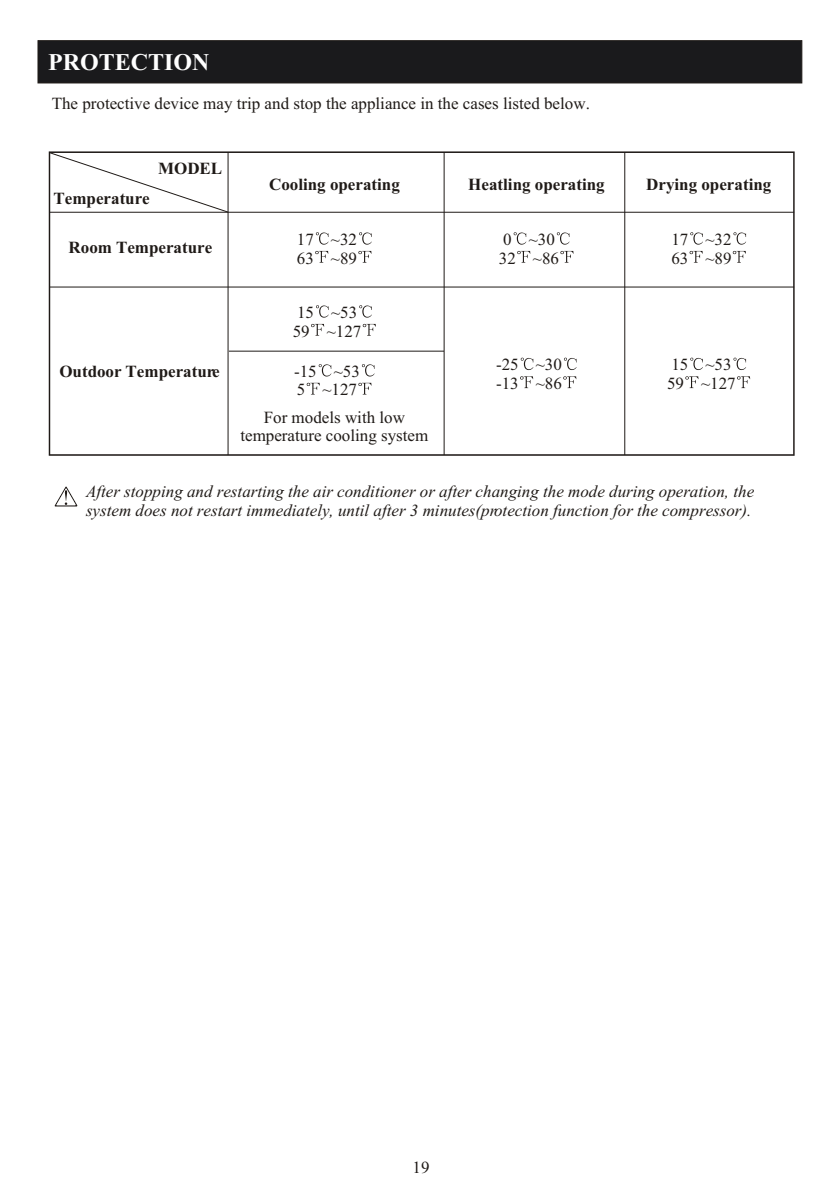
<style>
.page{position:relative;width:840px;height:1192px;background:#fff}
.page>*{position:absolute;margin:0;border:0;box-sizing:border-box;transform-origin:0 0}
.t1{font:700 24px "Times New Roman";color:#fff}
.t2{font:17px/18.8px "Times New Roman";color:#1f1a17}
.t3{font:italic 17px/18.8px "Times New Roman";color:#1f1a17}
.t4{font:700 17px "Times New Roman";color:#1f1a17}
</style>
<div class="page">
<div style="left:38px;top:40px;width:764px;height:43px;background:#1a1a1c;border:1px solid #1f1a17"></div>
<svg style="left:54px;top:486px;width:24px;height:21px"></svg>
<svg style="left:49px;top:151px;width:746px;height:305px"></svg>
<h1 class="t1" style="left:48px;top:54px;width:163px">PROTECTION</h1>
<p class="t2" style="left:52px;top:96px;width:540px">The protective device may trip and stop the appliance in the cases listed below.</p>
<p class="t4" style="left:54px;top:192px;width:98px">Temperature</p>
<p class="t4" style="left:158px;top:163px;width:66px">MODEL</p>
<p class="t4" style="left:69px;top:242px;width:145px">Room Temperature</p>
<p class="t4" style="left:59px;top:366px;width:162px">Outdoor Temperature</p>
<p class="t4" style="left:269px;top:179px;width:132px">Cooling operating</p>
<p class="t4" style="left:468px;top:179px;width:138px">Heatling operating</p>
<p class="t4" style="left:646px;top:179px;width:127px">Drying operating</p>
<p class="t2" style="left:297px;top:231px;width:62px">17 ~32<br>63 ~89</p>
<p class="t2" style="left:293px;top:304px;width:70px">15 ~53<br>59 ~127</p>
<p class="t2" style="left:294px;top:363px;width:67px">-15 ~53<br>5 ~127</p>
<p class="t2" style="left:240px;top:409px;width:189px;text-align:center">For models with low temperature cooling system</p>
<p class="t2" style="left:499px;top:231px;width:62px">0 ~30<br>32 ~86</p>
<p class="t2" style="left:671px;top:231px;width:62px">17 ~32<br>63 ~89</p>
<p class="t2" style="left:496px;top:357px;width:67px">-25 ~30 -13 ~86</p>
<p class="t2" style="left:667px;top:357px;width:70px">15 ~53<br>59 ~127</p>
<p class="t3" style="left:86px;top:484px;width:670px">After stopping and restarting the air conditioner or after changing the mode during operation, the system does not restart immediately, until after 3 minutes(protection function for the compressor).</p>
<p class="t2" style="left:413px;top:1159px;width:18px">19</p>
</div>
